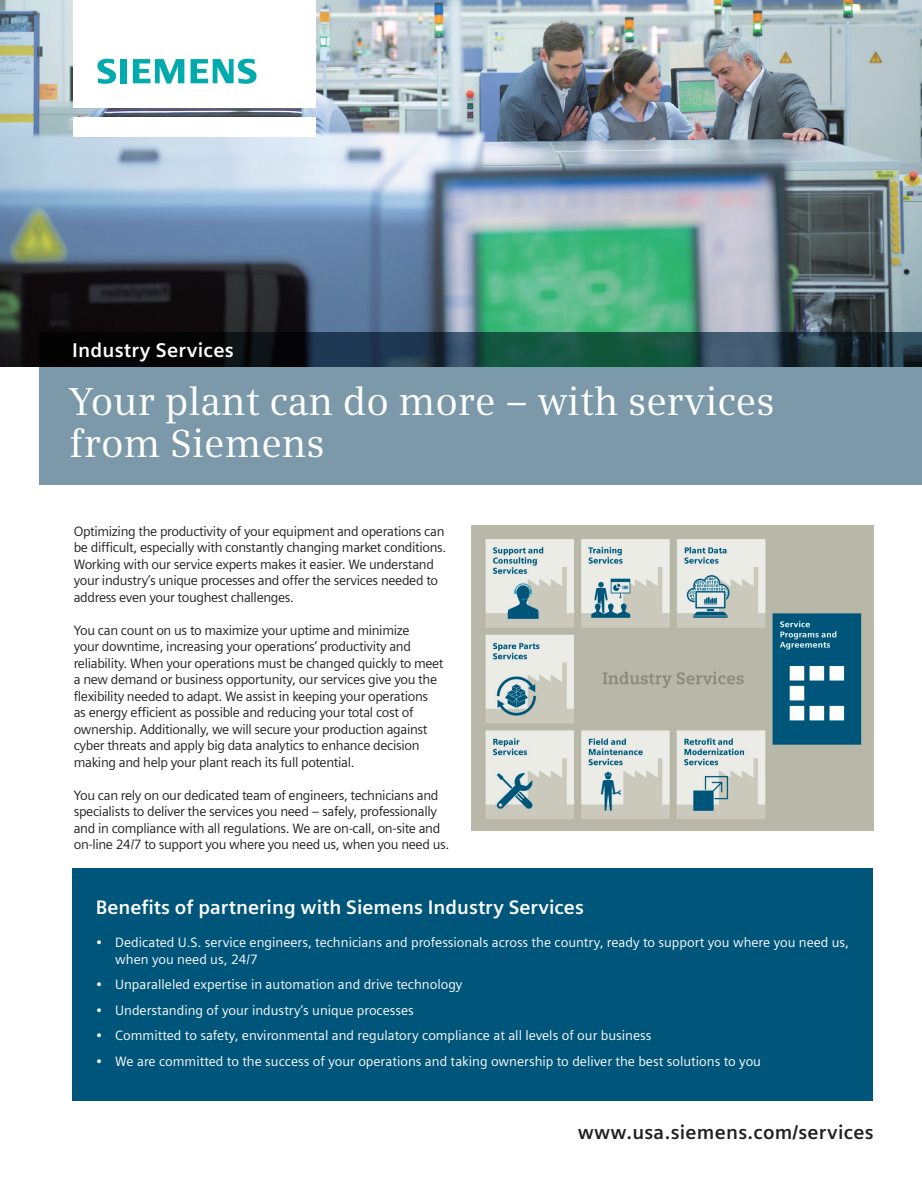
<style>
.page{position:relative;width:922px;height:1192px;background:#fff}
.page>*{position:absolute;margin:0;border:0;box-sizing:border-box;transform-origin:0 0}
._01__Headline__44pt{font:39px/42px "Siemens Serif OT";color:#fff}
._02__URL_keyword__13{font:700 19.8px "Siemens Sans OT";letter-spacing:.01em;color:#fff}
.t1{font:700 19.5px "Siemens Sans OT";color:#fff}
._02__Subhead___9pt_0{font:700 19.5px "Siemens Sans OT";letter-spacing:.015em;color:#231f20}
.t2{font:13.5px/16.5px "Siemens Sans OT";letter-spacing:-.025em;color:#231f20}
.t3{font:13.5px/16.5px "Siemens Sans OT";color:#fff}
</style>
<div class="page">
<div style="left:39px;top:367px;width:883px;height:117px;background:#7b99a9"></div>
<img style="left:0;top:0;width:922px;height:367px">
<svg style="left:39px;top:332px;width:883px;height:35px;background:#183235"></svg>
<div style="left:74px;top:117px;width:242px;height:20px;background:#fff"></div>
<div style="left:74px;top:0;width:242px;height:108px;background:#fff"></div>
<svg style="left:97px;top:59px;width:19px;height:25px"></svg>
<div style="left:120px;top:59px;width:7px;height:24px;background:#00aaad"></div>
<svg style="left:133px;top:59px;width:51px;height:25px"></svg>
<svg style="left:191px;top:59px;width:65px;height:25px"></svg>
<div style="left:72px;top:868px;width:800px;height:232px;background:#00567a"></div>
<img style="left:471px;top:525px;width:402px;height:305px">
<p class="_02__URL_keyword__13" style="left:72px;top:338px;width:163px">Industry Services</p>
<p class="_01__Headline__44pt" style="left:70px;top:380px;width:706px">Your plant can do more – with services from Siemens</p>
<p class="t2" style="left:74px;top:523px;width:374px">Optimizing the productivity of your equipment and operations can be difficult, especially with constantly changing market conditions.<br>Working with our service experts makes it easier. We understand your industry’s unique processes and offer the services needed to address even your toughest challenges.</p>
<p class="t2" style="left:74px;top:622px;width:371px">You can count on us to maximize your uptime and minimize<br>your downtime, increasing your operations’ productivity and reliability. When your operations must be changed quickly to meet a new demand or business opportunity, our services give you the flexibility needed to adapt. We assist in keeping your operations as energy efficient as possible and reducing your total cost of ownership. Additionally, we will secure your production against cyber threats and apply big data analytics to enhance decision making and help your plant reach its full potential.</p>
<p class="t2" style="left:74px;top:787px;width:377px">You can rely on our dedicated team of engineers, technicians and specialists to deliver the services you need – safely, professionally and in compliance with all regulations. We are on-call, on-site and on-line 24/7 to support you where you need us, when you need us.</p>
<p class="t1" style="left:96px;top:896px;width:489px">Benefits of partnering with Siemens Industry Services</p>
<p class="t3" style="left:115px;top:934px;width:735px;text-indent:-19px">• Dedicated U.S. service engineers, technicians and professionals across the country, ready to support you where you need us, when you need us, 24/7</p>
<p class="t3" style="left:96px;top:976px;width:368px">• Unparalleled expertise in automation and drive technology</p>
<p class="t3" style="left:96px;top:1001px;width:320px">• Understanding of your industry’s unique processes</p>
<p class="t3" style="left:96px;top:1027px;width:557px">• Committed to safety, environmental and regulatory compliance at all levels of our business</p>
<p class="t3" style="left:96px;top:1052px;width:667px">• We are committed to the success of your operations and taking ownership to deliver the best solutions to you</p>
<p class="_02__Subhead___9pt_0" style="left:577px;top:1121px;width:297px">www.usa.siemens.com/services</p>
</div>
